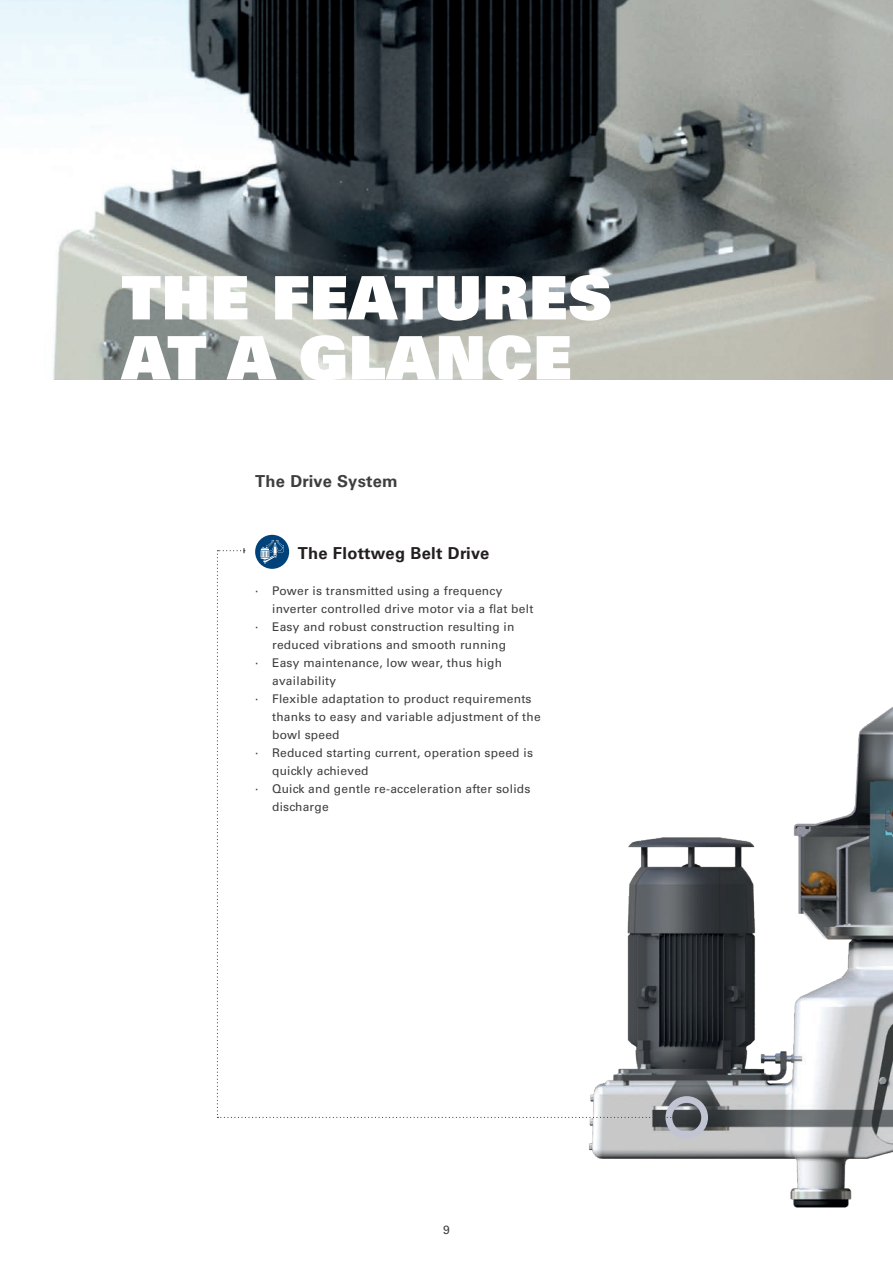
<style>
.page{position:relative;width:893px;height:1263px;background:#fff}
.page>*{position:absolute;margin:0;border:0;box-sizing:border-box;transform-origin:0 0}
.t1{font:60px/60px "Univers LT Pro 85 X Black";letter-spacing:.02em;color:#fff}
.t2{font:700 16.5px "Univers LT Pro 65";letter-spacing:.02em;color:#231f20}
.t3{font:700 16.5px "Univers LT Pro 65";letter-spacing:.02em;color:#3e3e3f}
.t4{font:12px "Univers LT Pro 55 Roman";letter-spacing:.02em;color:#3e3e3f}
</style>
<div class="page">
<img style="left:0;top:0;width:893px;height:379px">
<img style="left:589px;top:706px;width:304px;height:502px">
<div style="left:255px;top:535px;width:34px;height:34px;background:#004279;border-radius:50%"></div>
<div style="left:665px;top:1096px;width:43px;height:43px;border:7px solid #c1c5d3;border-radius:50%"></div>
<svg style="left:217px;top:540px;width:469px;height:580px"></svg>
<h1 class="t1" style="left:122px;top:266px;width:491px">THE FEATURES<br>AT A GLANCE</h1>
<h2 class="t3" style="left:255px;top:470px;width:144px">The Drive System</h2>
<h2 class="t2" style="left:298px;top:542px;width:193px">The Flottweg Belt Drive</h2>
<p class="t4" style="left:255px;top:583px;width:249px">∙ Power is transmitted using a frequency</p>
<p class="t4" style="left:272px;top:601px;width:263px">inverter controlled drive motor via a flat belt</p>
<p class="t4" style="left:255px;top:619px;width:261px">∙ Easy and robust construction resulting in</p>
<p class="t4" style="left:272px;top:637px;width:235px">reduced vibrations and smooth running</p>
<p class="t4" style="left:255px;top:655px;width:249px">∙ Easy maintenance, low wear, thus high</p>
<p class="t4" style="left:272px;top:673px;width:66px">availability</p>
<p class="t4" style="left:255px;top:691px;width:278px">∙ Flexible adaptation to product requirements</p>
<p class="t4" style="left:272px;top:709px;width:270px">thanks to easy and variable adjustment of the</p>
<p class="t4" style="left:272px;top:727px;width:69px">bowl speed</p>
<p class="t4" style="left:255px;top:745px;width:279px">∙ Reduced starting current, operation speed is</p>
<p class="t4" style="left:272px;top:763px;width:98px">quickly achieved</p>
<p class="t4" style="left:255px;top:781px;width:277px">∙ Quick and gentle re-acceleration after solids</p>
<p class="t4" style="left:272px;top:799px;width:58px">discharge</p>
<p class="t4" style="left:443px;top:1221px;width:8px">9</p>
</div>
